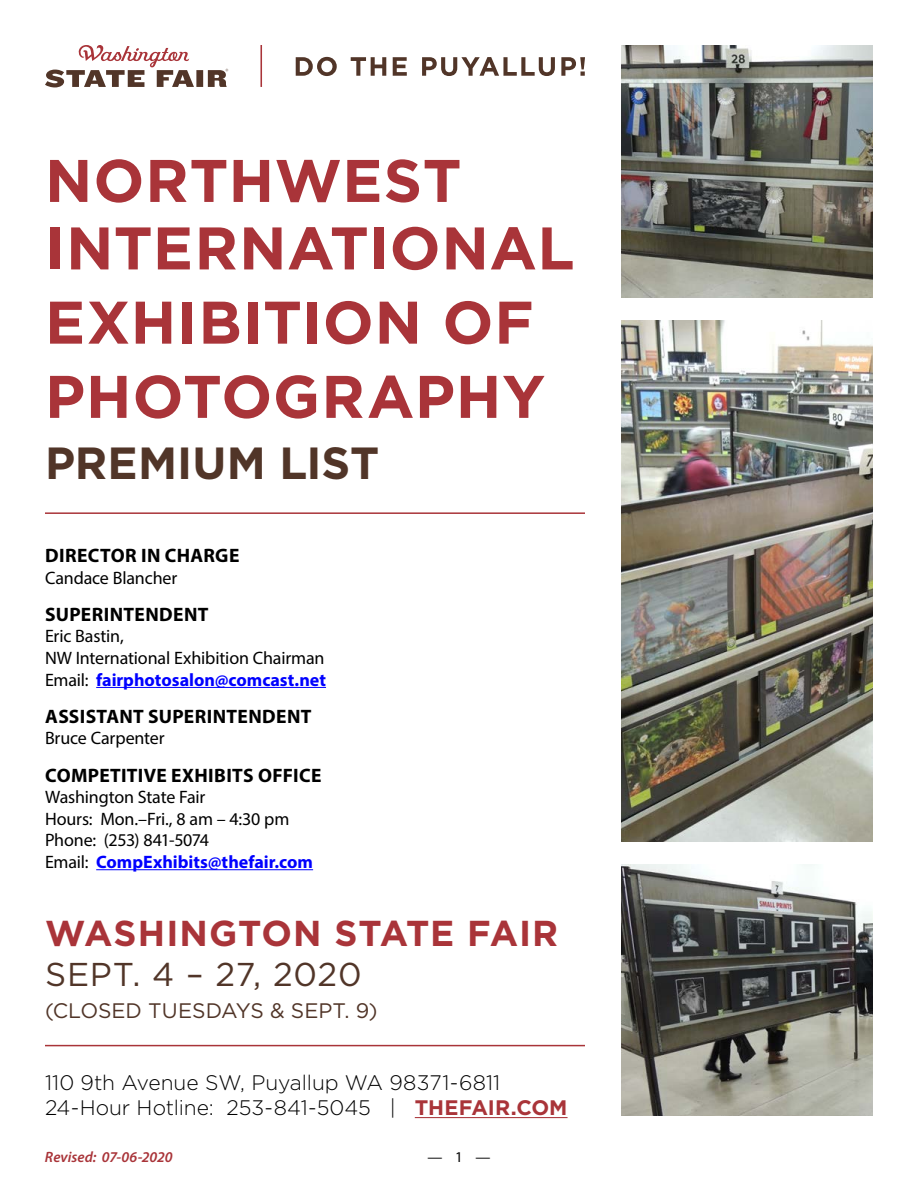
<style>
.page{position:relative;width:918px;height:1188px;background:#fff}
.page>*{position:absolute;margin:0;border:0;box-sizing:border-box;transform-origin:0 0}
.t1{font:700 60px/67.5px "Gotham";letter-spacing:.01em;color:#a93439}
.t2{font:700 45px "Gotham";color:#513528}
.t3{font:700 36px "Gotham";letter-spacing:.025em;color:#a93439}
.t4{font:33px "Gotham";letter-spacing:.02em;color:#513528}
.t5{font:300 21px/25.2px "Gotham";letter-spacing:-.005em;color:#000}
.t6{font:21px "Gotham";letter-spacing:-.005em;color:#513528}
.t7{font:700 19.5px "Myriad Pro";letter-spacing:.02em;color:#000}
.t8{font:18px/21.6px "Myriad Pro";letter-spacing:-.01em;color:#000}
.t9{font:italic 600 15px "Myriad Pro";color:#a93439}
.t10{font:15px "Myriad Pro";color:#000}
.s1{font-weight:700;color:#00f}
.s2{font-weight:700;color:#a93439}
</style>
<div class="page">
<hr style="left:45px;top:1045px;width:540px;height:1px;background:#a93439">
<hr style="left:415px;top:1117px;width:153px;height:1px;background:#a93439">
<svg style="left:260px;top:45px;width:2px;height:42px"></svg>
<svg style="left:296px;top:57px;width:41px;height:19px"></svg>
<svg style="left:351px;top:57px;width:35px;height:19px"></svg>
<svg style="left:393px;top:57px;width:14px;height:19px"></svg>
<svg style="left:422px;top:57px;width:133px;height:19px"></svg>
<svg style="left:561px;top:57px;width:24px;height:19px"></svg>
<svg style="left:45px;top:45px;width:183px;height:42px"></svg>
<img style="left:621px;top:46px;width:252px;height:251px">
<img style="left:621px;top:321px;width:252px;height:520px">
<img style="left:621px;top:865px;width:252px;height:251px">
<hr style="left:45px;top:512px;width:540px;height:2px;background:#a93439">
<hr style="left:96px;top:687px;width:230px;height:1px;background:#00f">
<hr style="left:96px;top:869px;width:217px;height:1px;background:#00f">
<h1 class="t1" style="left:45px;top:147px;width:531px">NORTHWEST<br>INTERNATIONAL</h1>
<h1 class="t1" style="left:45px;top:285px;width:502px;line-height:74.2px">EXHIBITION OF<br>PHOTOGRAPHY</h1>
<h2 class="t2" style="left:45px;top:433px;width:336px">PREMIUM LIST</h2>
<p class="t7" style="left:45px;top:543px;width:196px">DIRECTOR IN CHARGE</p>
<p class="t8" style="left:45px;top:567px;width:134px">Candace Blancher</p>
<p class="t7" style="left:45px;top:602px;width:165px">SUPERINTENDENT</p>
<p class="t8" style="left:45px;top:625px;width:283px">Eric Bastin,<br>NW International Exhibition Chairman<br>Email: <span class="s1">fairphotosalon@comcast.net</span></p>
<p class="t7" style="left:45px;top:704px;width:268px">ASSISTANT SUPERINTENDENT</p>
<p class="t8" style="left:45px;top:727px;width:121px">Bruce Carpenter</p>
<p class="t7" style="left:45px;top:762px;width:278px">COMPETITIVE EXHIBITS OFFICE</p>
<p class="t8" style="left:45px;top:786px;width:270px">Washington State Fair<br>Hours: Mon.–Fri., 8 am – 4:30 pm<br>Phone: (253) 841-5074<br>Email: <span class="s1">CompExhibits@thefair.com</span></p>
<h3 class="t3" style="left:45px;top:910px;width:515px">WASHINGTON STATE FAIR</h3>
<h3 class="t4" style="left:45px;top:953px;width:318px">SEPT. 4 – 27, 2020</h3>
<p class="t6" style="left:45px;top:997px;width:334px">(CLOSED TUESDAYS &amp; SEPT. 9)</p>
<p class="t5" style="left:45px;top:1070px;width:524px">110 9th Avenue SW, Puyallup WA 98371-6811<br>24-Hour Hotline: 253-841-5045 | <span class="s2">THEFAIR.COM</span></p>
<p class="t9" style="left:45px;top:1147px;width:129px">Revised: 07-06-2020</p>
<p class="t10" style="left:427px;top:1147px;width:65px">— 1 —</p>
</div>
